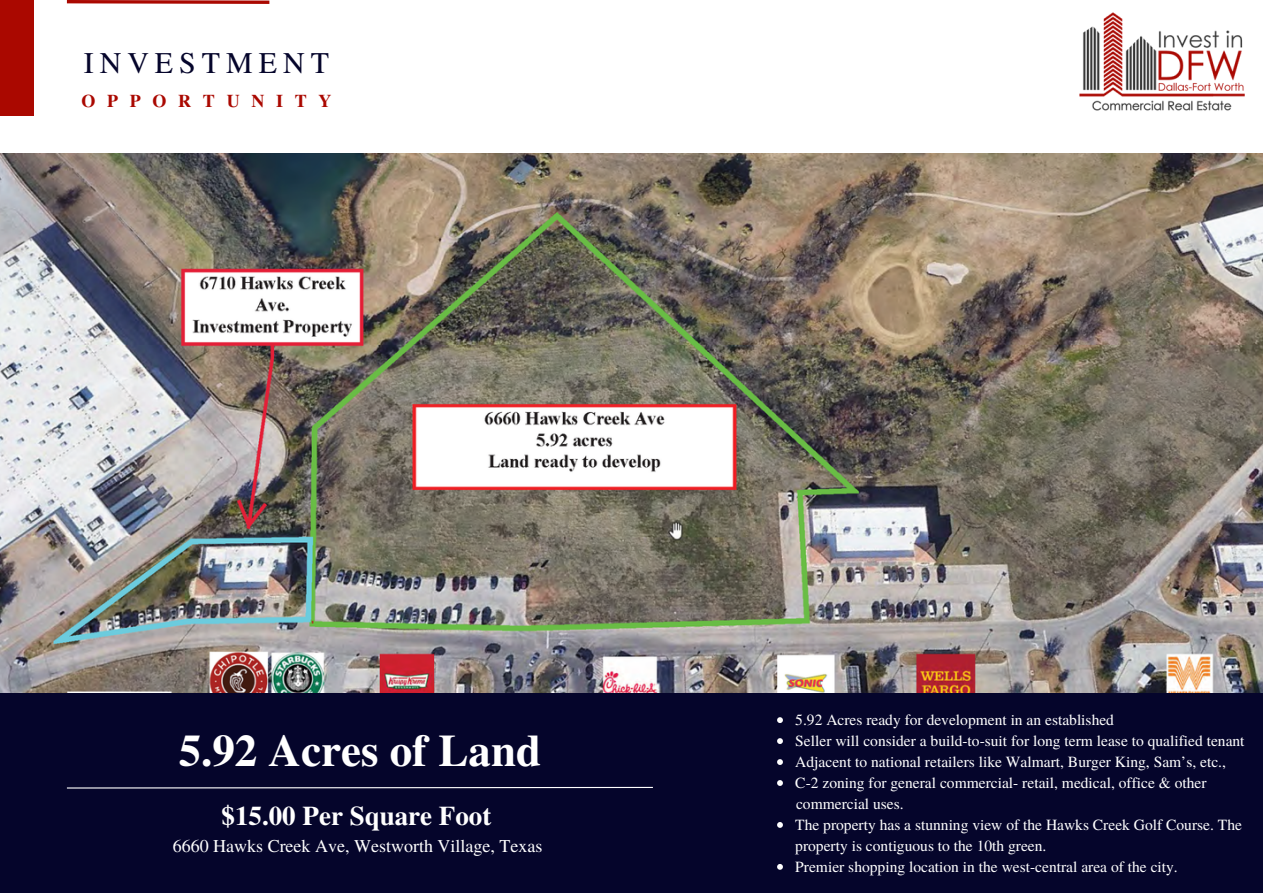
<style>
.page{position:relative;width:1263px;height:894px;background:#fff}
.page>*{position:absolute;margin:0;border:0;box-sizing:border-box;transform-origin:0 0}
.t1{font:700 45px "Te X Gyre Termes";color:#fff}
.t2{font:30px "Te X Gyre Termes";letter-spacing:.2em;color:#05052b}
.t3{font:700 27px "Te X Gyre Termes";color:#fff}
.t4{font:18px "Te X Gyre Termes";color:#fff}
.t5{font:700 18px "Te X Gyre Termes";letter-spacing:.65em;color:#aa0800}
.t6{font:15.45px/21px "Te X Gyre Termes";color:#fff}
</style>
<div class="page">
<img style="left:0;top:153px;width:1263px;height:650px">
<div style="left:0;top:693px;width:1262px;height:199px;background:#05052b"></div>
<svg style="left:66px;top:786px;width:587px;height:2px"></svg>
<div style="left:0;top:0;width:33px;height:116px;background:#aa0800"></div>
<svg style="left:66px;top:0;width:204px;height:4px"></svg>
<svg style="left:777px;top:717px;width:6px;height:5px"></svg>
<svg style="left:777px;top:738px;width:6px;height:5px"></svg>
<svg style="left:777px;top:759px;width:6px;height:5px"></svg>
<svg style="left:777px;top:780px;width:6px;height:5px"></svg>
<svg style="left:777px;top:822px;width:6px;height:5px"></svg>
<svg style="left:777px;top:864px;width:6px;height:5px"></svg>
<img style="left:1079px;top:12px;width:166px;height:99px">
<h2 class="t2" style="left:84px;top:42px;width:247px">INVESTMENT</h2>
<p class="t5" style="left:82px;top:86px;width:251px">OPPORTUNITY</p>
<h1 class="t1" style="left:179px;top:715px;width:364px">5.92 Acres of Land</h1>
<h3 class="t3" style="left:222px;top:794px;width:271px">$15.00 Per Square Foot</h3>
<p class="t4" style="left:173px;top:833px;width:371px">6660 Hawks Creek Ave, Westworth Village, Texas</p>
<p class="t6" style="left:795px;top:708px;width:451px">5.92 Acres ready for development in an established<br>Seller will consider a build-to-suit for long term lease to qualified tenant Adjacent to national retailers like Walmart, Burger King, Sam’s, etc., C-2 zoning for general commercial- retail, medical, office &amp; other</p>
<p class="t6" style="left:795px;top:813px;width:448px">The property has a stunning view of the Hawks Creek Golf Course. The property is contiguous to the 10th green.<br>Premier shopping location in the west-central area of the city.</p>
<p class="t6" style="left:796px;top:792px;width:109px">commercial uses.</p>
</div>
